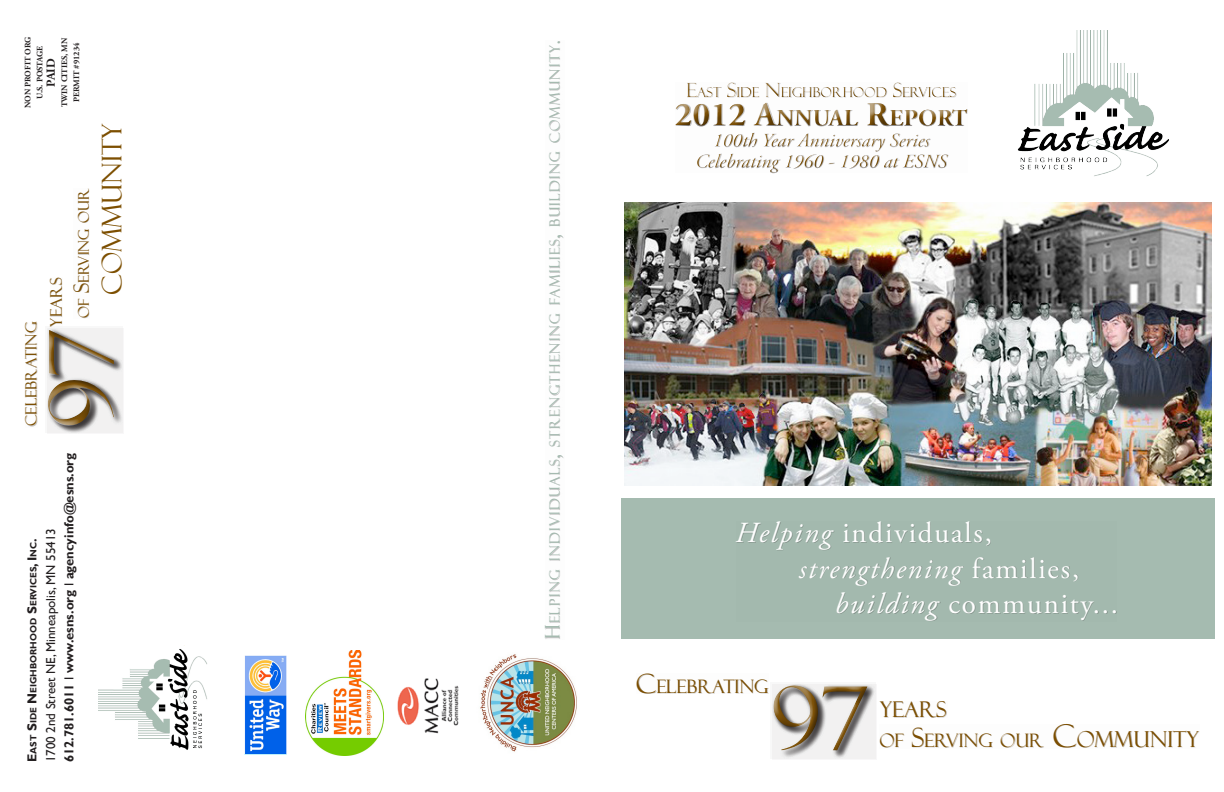
<style>
.page{position:relative;width:1224px;height:792px;background:#fff}
.page>*{position:absolute;margin:0;border:0;box-sizing:border-box;transform-origin:0 0}
.t1{font:90px "Felix Titling";color:#7d4f01}
.t2{font:88.1px "Felix Titling";color:#7d4f01}
.t3{font:29.1px "Adobe Garamond Pro";letter-spacing:.06em;color:#fff}
.t4{font:italic 29.1px "Adobe Garamond Pro";letter-spacing:.06em;color:#fff}
.t5{font:27.1px "Felix Titling";color:#7d4f01}
.t6{font:700 24.2px "Adobe Garamond Pro";color:#7d4f01}
.t7{font:21.7px "Felix Titling";color:#7d4f01}
.t8{font:italic 19.7px/20.9px "Adobe Garamond Pro";color:#7d4f01;text-align:center}
.t9{font:18.6px "Felix Titling";color:#7d4f01}
.t10{font:16px "Felix Titling";color:#7d4f01}
.t11{font:15.4px "Felix Titling";color:#7d4f01}
.t12{font:14.7px "Felix Titling";color:#7d4f01}
.t13{font:14px "Felix Titling";letter-spacing:.085em;color:#a5bbb0}
.t14{font:13.8px "Felix Titling";color:#7d4f01}
.t15{font:700 13px/18.5px "Gill Sans";color:#231f20}
.t16{font:700 12.3px "Adobe Garamond Pro";color:#231f20}
.t17{font:700 9.1px "Gill Sans";color:#231f20}
.t18{font:700 8.4px/12.2px "Adobe Garamond Pro";color:#231f20;text-align:center}
.s1{font-size:20px}
.s2{font-size:21px}
.s3{font-weight:400}
.s4{font-size:13px}
.s5{font-size:19.7px}
.s6{font-size:34.5px}
.s7{font-style:italic}
.s8{font-style:normal}
.s9{font-size:26.6px}
.s10{font-size:31.4px}
.s11{font-size:22px}
</style>
<div class="page">
<div style="left:545px;top:41px;width:19px;height:599px;background:#231f20;opacity:.25"></div>
<div style="left:34px;top:318px;width:91px;height:121px;background:#fff;opacity:.75"></div>
<div style="left:39px;top:316px;width:90px;height:114px;background:#231f20;opacity:.75"></div>
<div style="left:25px;top:322px;width:13px;height:105px;background:#231f20;opacity:.25"></div>
<div style="left:73px;top:188px;width:17px;height:131px;background:#231f20;opacity:.25"></div>
<div style="left:50px;top:278px;width:13px;height:50px;background:#231f20;opacity:.25"></div>
<div style="left:665px;top:73px;width:316px;height:113px;background:#231f20;opacity:.75"></div>
<div style="left:637px;top:674px;width:132px;height:20px;background:#231f20;opacity:.25"></div>
<div style="left:880px;top:724px;width:320px;height:24px;background:#231f20;opacity:.25"></div>
<div style="left:880px;top:701px;width:67px;height:17px;background:#231f20;opacity:.25"></div>
<div style="left:621px;top:498px;width:594px;height:141px;background:#a5bbb0"></div>
<div style="left:760px;top:672px;width:119px;height:89px;background:#fff"></div>
<div style="left:769px;top:676px;width:112px;height:88px;background:#231f20;opacity:.75"></div>
<div style="left:736px;top:522px;width:381px;height:100px;background:#231f20;opacity:.25"></div>
<img style="left:397px;top:678px;width:62px;height:56px">
<img style="left:306px;top:651px;width:78px;height:104px">
<img style="left:244px;top:655px;width:43px;height:99px">
<img style="left:98px;top:649px;width:109px;height:101px">
<img style="left:480px;top:654px;width:97px;height:98px">
<img style="left:1017px;top:31px;width:152px;height:145px">
<img style="left:625px;top:202px;width:586px;height:284px">
<p class="t18" style="left:22px;top:108px;width:73px;rotate:-90deg">NON PROFIT ORG<br>U.S. POSTAGE</p>
<p class="t18" style="left:58px;top:107px;width:71px;rotate:-90deg">TWIN CITIES, MN<br>PERMIT #91234</p>
<p class="t13" style="left:547px;top:639px;width:601px;rotate:-90deg"><span class="s1">H</span>ELPING INDIVIDUALS<span class="s1">,</span> STRENGTHENING FAMILIES<span class="s1">,</span> BUILDING COMMUNITY<span class="s1">.</span></p>
<p class="t16" style="left:44px;top:87px;width:30px;rotate:-90deg">PAID</p>
<h3 class="t5" style="left:96px;top:295px;width:173px;rotate:-90deg">COMMUNITY</h3>
<p class="t12" style="left:75px;top:318px;width:131px;rotate:-90deg">OF <span class="s2">S</span>ERVING OUR</p>
<p class="t10" style="left:47px;top:327px;width:51px;rotate:-90deg">YEARS</p>
<p class="t11" style="left:22px;top:426px;width:106px;rotate:-90deg">CELEBRATING</p>
<h1 class="t1" style="left:30px;top:429px;width:103px;rotate:-90deg">97</h1>
<p class="t15" style="left:41px;top:762px;width:311px;rotate:-90deg"><span class="s3">1700 2nd Street NE, Minneapolis, MN 55413<br></span>612.781.6011 <span class="s3">I</span> www.esns.org <span class="s3">I</span> agencyinfo@esns.org</p>
<p class="t17" style="left:28px;top:762px;width:225px;rotate:-90deg"><span class="s4">E</span>AST <span class="s4">S</span>IDE <span class="s4">N</span>EIGHBORHOOD <span class="s4">S</span>ERVICES<span class="s4">, I</span>NC<span class="s4">.</span></p>
<p class="t14" style="left:686px;top:84px;width:271px"><span class="s5">E</span>AST <span class="s5">S</span>IDE <span class="s5">N</span>EIGHBORHOOD <span class="s5">S</span>ERVICES</p>
<h3 class="t6" style="left:675px;top:103px;width:294px"><span class="s6">2012</span> <span class="s6">A</span>NNUAL <span class="s6">R</span>EPORT</h3>
<h3 class="t8" style="left:695px;top:130px;width:254px">100th Year Anniversary Series<br>Celebrating 1960 - 1980 at ESNS</h3>
<h3 class="t3" style="left:736px;top:516px;width:258px"><span class="s7">Helping</span> individuals,</h3>
<h3 class="t4" style="left:799px;top:551px;width:282px">strengthening <span class="s8">families,</span></h3>
<h3 class="t3" style="left:835px;top:586px;width:285px"><span class="s7">building</span> community...</h3>
<h3 class="t9" style="left:636px;top:676px;width:134px"><span class="s9">C</span>ELEBRATING</h3>
<h2 class="t2" style="left:770px;top:668px;width:101px">97</h2>
<h3 class="t7" style="left:880px;top:697px;width:68px">YEARS</h3>
<h3 class="t9" style="left:879px;top:730px;width:321px">OF <span class="s9">S</span>ERVING OUR <span class="s10">C</span><span class="s11">OMMUNITY</span></h3>
</div>
